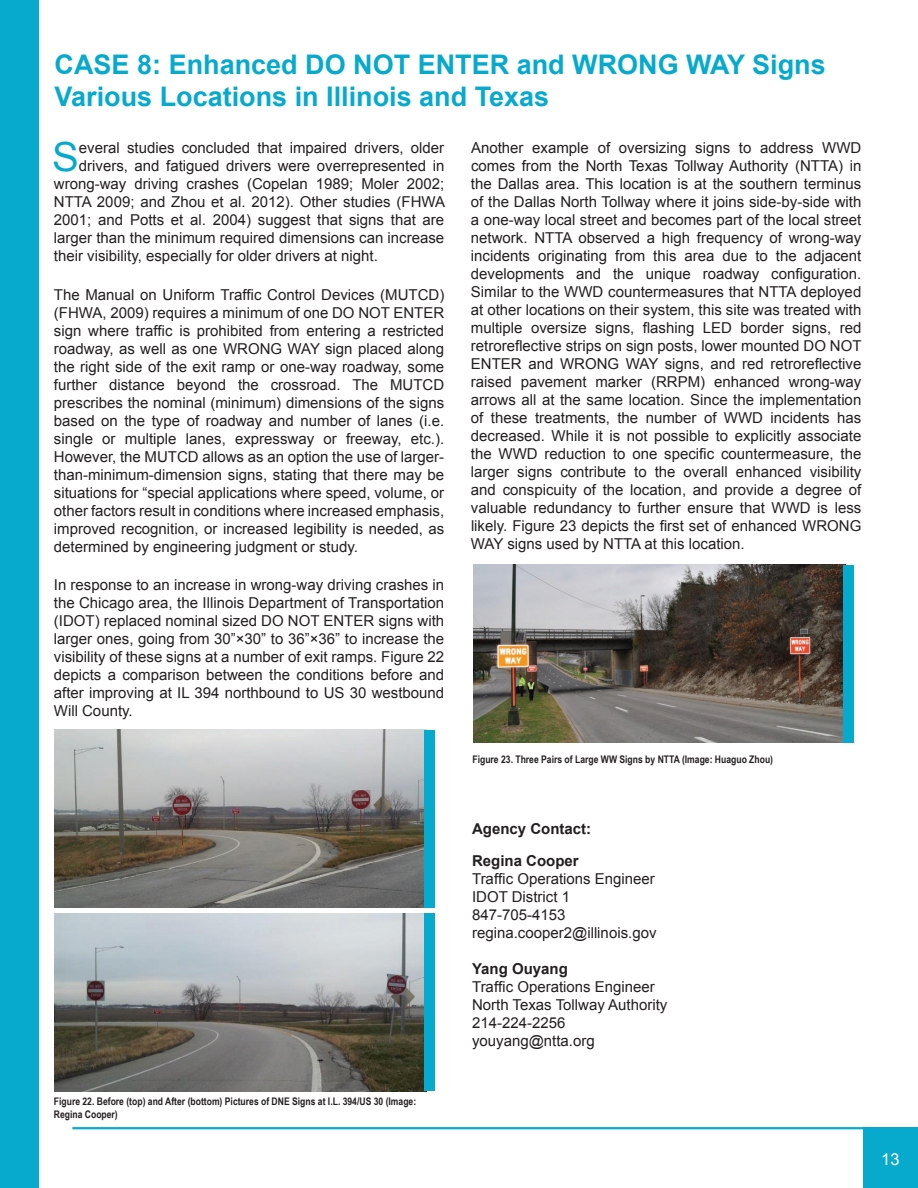
<style>
.page{position:relative;width:918px;height:1188px;background:#fff}
.page>*{position:absolute;margin:0;border:0;box-sizing:border-box;transform-origin:0 0}
.t1{font:40.2px "Arial";color:#07aacc}
.t2{font:700 27px "Arial";color:#07aacc}
.t3{font:16.5px "Arial";color:#fff}
.t4{font:15px/18px "Arial";color:#231f20;text-align:justify}
.t5{font:700 15px/31.5px "Arial";color:#231f20}
.t6{font:700 10.5px/12.6px "Arial Narrow";color:#231f20}
</style>
<div class="page">
<div style="left:0;top:0;width:39px;height:1188px;background:#07aacc"></div>
<div style="left:863px;top:1127px;width:55px;height:61px;background:#07aacc"></div>
<hr style="left:72px;top:1127px;width:846px;height:2px;background:#07aacc">
<img style="left:55px;top:913px;width:369px;height:178px">
<img style="left:55px;top:730px;width:369px;height:178px">
<div style="left:424px;top:730px;width:11px;height:178px;background:#07aacc"></div>
<img style="left:473px;top:565px;width:370px;height:178px">
<div style="left:843px;top:565px;width:10px;height:178px;background:#07aacc"></div>
<div style="left:424px;top:913px;width:11px;height:178px;background:#07aacc"></div>
<h2 class="t2" style="left:55px;top:46px;width:318px">CASE 8: Enhanced DO NOT</h2>
<h2 class="t2" style="left:418px;top:46px;width:201px">ENTER and WRONG</h2>
<h2 class="t2" style="left:686px;top:46px;width:141px">WAY Signs</h2>
<h2 class="t2" style="left:55px;top:79px;width:496px">Various Locations in Illinois and Texas</h2>
<h1 class="t1" style="left:52px;top:131px;width:28px">S</h1>
<p class="t4" style="left:79px;top:139px;width:367px">everal studies concluded that impaired drivers, older</p>
<p class="t4" style="left:471px;top:139px;width:392px">Another example of oversizing signs to address WWD comes from the North Texas Tollway Authority (NTTA) in the Dallas area. This location is at the southern terminus of the Dallas North Tollway where it joins side-by-side with a one-way local street and becomes part of the local street network. NTTA observed a high frequency of wrong-way incidents originating from this area due to the adjacent developments and the unique roadway configuration.<br>Similar to the WWD countermeasures that NTTA deployed at other locations on their system, this site was treated with multiple oversize signs, flashing LED border signs, red retroreflective strips on sign posts, lower mounted DO NOT ENTER and WRONG WAY signs, and red retroreflective raised pavement marker (RRPM) enhanced wrong-way arrows all at the same location. Since the implementation of these treatments, the number of WWD incidents has decreased. While it is not possible to explicitly associate the WWD reduction to one specific countermeasure, the larger signs contribute to the overall enhanced visibility and conspicuity of the location, and provide a degree of valuable redundancy to further ensure that WWD is less likely. Figure 23 depicts the first set of enhanced WRONG WAY signs used by NTTA at this location.</p>
<p class="t4" style="left:79px;top:157px;width:367px">drivers, and fatigued drivers were overrepresented in</p>
<p class="t4" style="left:54px;top:175px;width:392px">wrong-way driving crashes (Copelan 1989; Moler 2002;</p>
<p class="t4" style="left:54px;top:193px;width:393px">NTTA 2009; and Zhou et al. 2012). Other studies (FHWA</p>
<p class="t4" style="left:54px;top:211px;width:392px">2001; and Potts et al. 2004) suggest that signs that are</p>
<p class="t4" style="left:54px;top:229px;width:392px">larger than the minimum required dimensions can increase</p>
<p class="t4" style="left:54px;top:247px;width:325px">their visibility, especially for older drivers at night.</p>
<p class="t4" style="left:54px;top:286px;width:392px">The Manual on Uniform Traffic Control Devices (MUTCD) (FHWA, 2009) requires a minimum of one DO NOT ENTER sign where traffic is prohibited from entering a restricted roadway, as well as one WRONG WAY sign placed along the right side of the exit ramp or one-way roadway, some further distance beyond the crossroad. The MUTCD prescribes the nominal (minimum) dimensions of the signs based on the type of roadway and number of lanes (i.e. single or multiple lanes, expressway or freeway, etc.).<br>However, the MUTCD allows as an option the use of larger&shy;than-minimum-dimension signs, stating that there may be situations for “special applications where speed, volume, or other factors result in conditions where increased emphasis, improved recognition, or increased legibility is needed, as determined by engineering judgment or study.</p>
<p class="t4" style="left:54px;top:576px;width:392px">In response to an increase in wrong-way driving crashes in the Chicago area, the Illinois Department of Transportation (IDOT) replaced nominal sized DO NOT ENTER signs with larger ones, going from 30”×30” to 36”×36” to increase the visibility of these signs at a number of exit ramps. Figure 22 depicts a comparison between the conditions before and after improving at IL 394 northbound to US 30 westbound Will County.</p>
<p class="t6" style="left:472px;top:753px;width:302px">Figure 23. Three Pairs of Large WW Signs by NTTA (Image: Huaguo Zhou)</p>
<p class="t6" style="left:54px;top:1095px;width:364px">Figure 22. Before (top) and After (bottom) Pictures of DNE Signs at I.L. 394/US 30 (Image:<br>Regina Cooper)</p>
<p class="t5" style="left:472px;top:814px;width:121px">Agency Contact:<br>Regina Cooper</p>
<p class="t4" style="left:472px;top:870px;width:186px;text-align:left">Traffic Operations Engineer<br>IDOT District 1<br>847-705-4153 regina.cooper2@illinois.gov</p>
<p class="t5" style="left:472px;top:953px;width:97px">Yang Ouyang</p>
<p class="t4" style="left:472px;top:978px;width:197px;text-align:left">Traffic Operations Engineer<br>North Texas Tollway Authority<br>214-224-2256 youyang@ntta.org</p>
<p class="t3" style="left:881px;top:1148px;width:20px">13</p>
</div>
